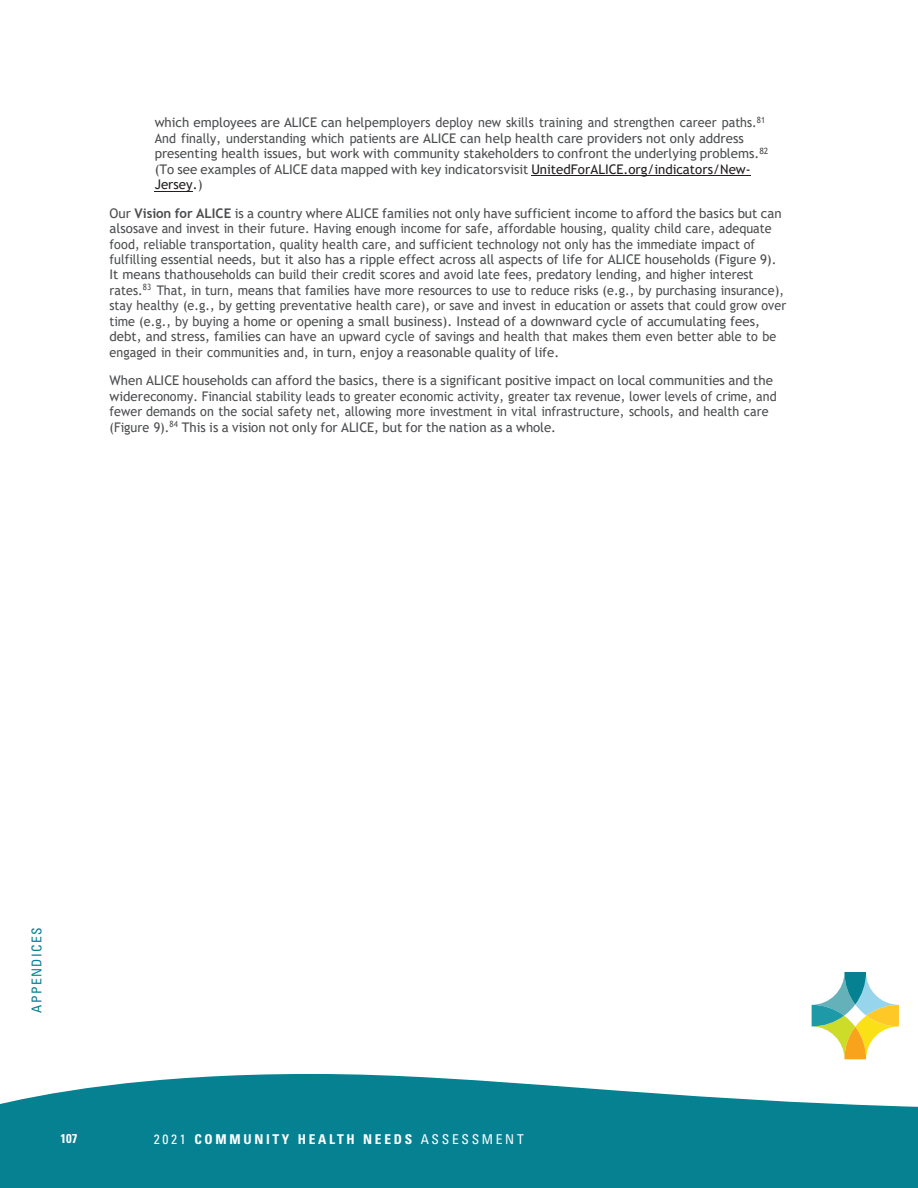
<style>
.page{position:relative;width:918px;height:1188px;background:#fff}
.page>*{position:absolute;margin:0;border:0;box-sizing:border-box;transform-origin:0 0}
.t1{font:700 condensed 13.5px "Univers";letter-spacing:.2em;color:#fff}
.t2{font:condensed 13.5px "Univers";letter-spacing:.1em;color:#058191}
.t3{font:13.35px/15.5px "Trebuchet MS";letter-spacing:.005em;color:#4c4d4f}
.t4{font:700 condensed 12.75px "Univers";color:#fff}
.s1{color:#231f20}
.s2{font-weight:700}
.s3{font-weight:400}
</style>
<div class="page">
<svg style="left:0;top:1074px;width:918px;height:114px;background:#23909e"></svg>
<svg style="left:812px;top:972px;width:87px;height:87px"></svg>
<hr style="left:531px;top:175px;width:220px;height:1px;background:#231f20">
<hr style="left:155px;top:191px;width:38px;height:1px;background:#231f20">
<p class="t3" style="left:155px;top:115px;width:615px">which employees are ALICE can helpemployers deploy new skills training and strengthen career paths.<sup>81<br></sup>And finally, understanding which patients are ALICE can help health care providers not only address presenting health issues, but work with community stakeholders to confront the underlying problems.<sup>82 </sup>(To see examples of ALICE data mapped with key indicatorsvisit <span class="s1">UnitedForALICE.org/indicators/New-Jersey.</span>)</p>
<p class="t3" style="left:110px;top:205px;width:678px">Our <span class="s2">Vision for ALICE</span> is a country where ALICE families not only have sufficient income to afford the basics but can alsosave and invest in their future. Having enough income for safe, affordable housing, quality child care, adequate food, reliable transportation, quality health care, and sufficient technology not only has the immediate impact of fulfilling essential needs, but it also has a ripple effect across all aspects of life for ALICE households (Figure 9).<br>It means that households can build their credit scores and avoid late fees, predatory lending, and higher interest rates.<sup>83</sup> That, in turn, means that families have more resources to use to reduce risks (e.g., by purchasing insurance), stay healthy (e.g., by getting preventative health care), or save and invest in education or assets that could grow over time (e.g., by buying a home or opening a small business). Instead of a downward cycle of accumulating fees, debt, and stress, families can have an upward cycle of savings and health that makes them even better able to be engaged in their communities and, in turn, enjoy a reasonable quality of life.</p>
<p class="t3" style="left:110px;top:373px;width:669px">When ALICE households can afford the basics, there is a significant positive impact on local communities and the widereconomy. Financial stability leads to greater economic activity, greater tax revenue, lower levels of crime, and fewer demands on the social safety net, allowing more investment in vital infrastructure, schools, and health care (Figure 9).<sup>84</sup> This is a vision not only for ALICE, but for the nation as a whole.</p>
<p class="t2" style="left:28px;top:1012px;width:86px;rotate:-90deg">APPENDICES</p>
<p class="t4" style="left:61px;top:1131px;width:18px">107</p>
<p class="t1" style="left:154px;top:1131px;width:371px"><span class="s3">2021</span> COMMUNITY HEALTH NEEDS <span class="s3">ASSESSMENT</span></p>
</div>
